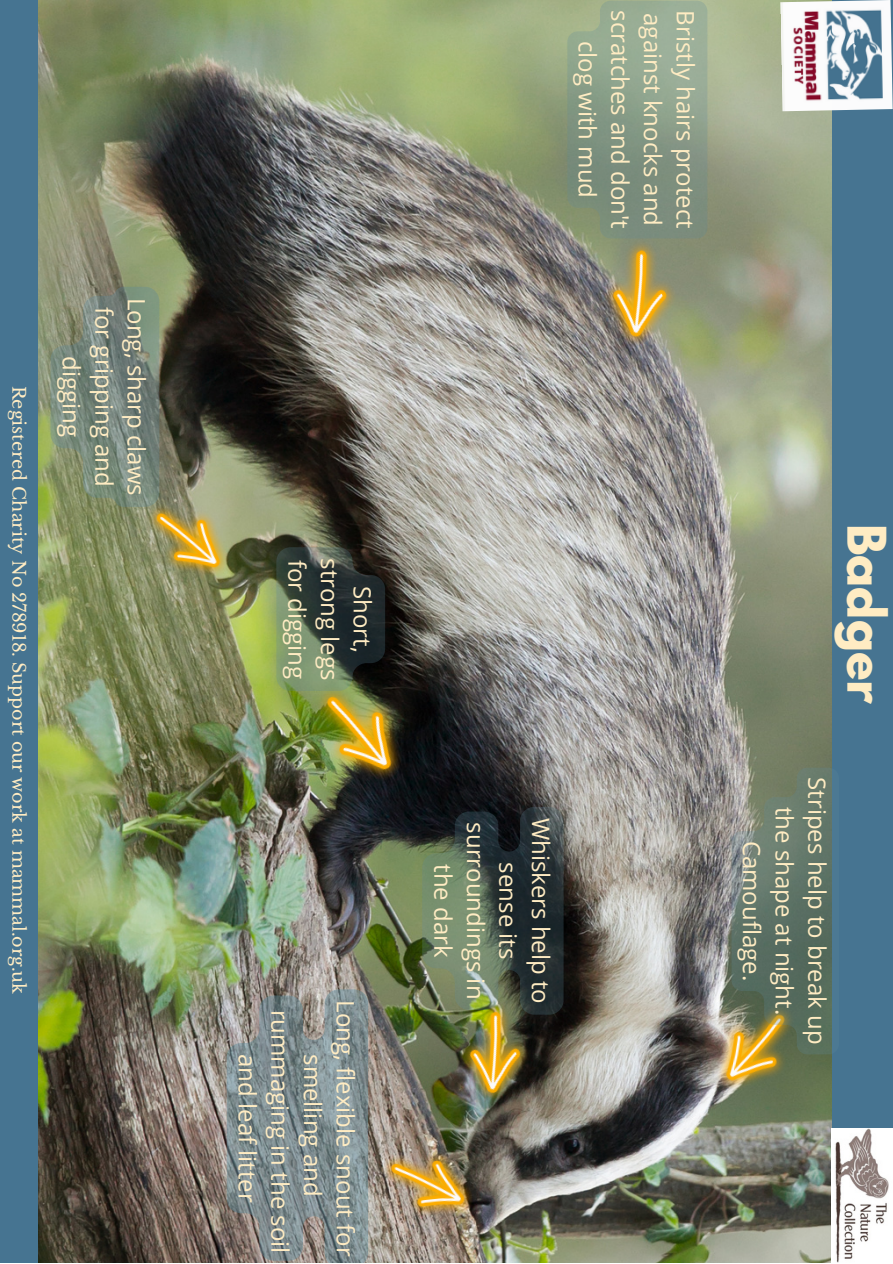
<style>
.page{position:relative;width:893px;height:1264px;background:#fff}
.page>*{position:absolute;margin:0;border:0;box-sizing:border-box;transform-origin:0 0}
.t1{font:700 47.25px "League Spartan";color:#ffecc3}
.t2{font:24px/32.5px "Open Sans";color:#ffecc3;text-align:center}
.t3{font:17.55px "Libre Baskerville";color:#ffecc3}
</style>
<div class="page">
<div style="left:0;top:0;width:892px;height:1262px;background:#467491"></div>
<img style="left:39px;top:0;width:792px;height:1262px">
<img style="left:780px;top:0;width:112px;height:111px">
<img style="left:140px;top:500px;width:94px;height:80px">
<img style="left:583px;top:238px;width:108px;height:114px">
<img style="left:711px;top:995px;width:86px;height:101px">
<img style="left:298px;top:680px;width:119px;height:106px">
<img style="left:440px;top:1014px;width:105px;height:94px">
<img style="left:379px;top:1144px;width:95px;height:79px">
<svg style="left:227px;top:989px;width:141px;height:273px;background:#808b8d"></svg>
<svg style="left:422px;top:806px;width:141px;height:208px;background:#475448"></svg>
<svg style="left:50px;top:287px;width:109px;height:220px;background:#7a8879"></svg>
<svg style="left:276px;top:547px;width:109px;height:144px;background:#414e40"></svg>
<svg style="left:731px;top:767px;width:101px;height:287px;background:#6b7a67"></svg>
<svg style="left:567px;top:1px;width:140px;height:237px;background:#899c87"></svg>
<img style="left:831px;top:1128px;width:61px;height:133px">
<p class="t3" style="left:29px;top:385px;width:610px;rotate:90deg">Registered Charity No 278918. Support our work at mammal.org.uk</p>
<p class="t2" style="left:153px;top:298px;width:199px;rotate:90deg">Long, sharp claws for gripping and digging</p>
<p class="t2" style="left:702px;top:10px;width:220px;rotate:90deg">Bristly hairs protect against knocks and scratches and don't clog with mud</p>
<p class="t2" style="left:379px;top:558px;width:124px;rotate:90deg">Short, strong legs for digging</p>
<p class="t2" style="left:362px;top:1000px;width:257px;rotate:90deg">Long, flexible snout for smelling and rummaging in the soil and leaf litter</p>
<p class="t2" style="left:557px;top:817px;width:187px;rotate:90deg">Whiskers help to sense its surroundings in the dark</p>
<h1 class="t1" style="left:889px;top:523px;width:182px;rotate:90deg">Badger</h1>
<p class="t2" style="left:833px;top:777px;width:269px;rotate:90deg">Stripes help to break up the shape at night.<br>Camouflage.</p>
</div>
